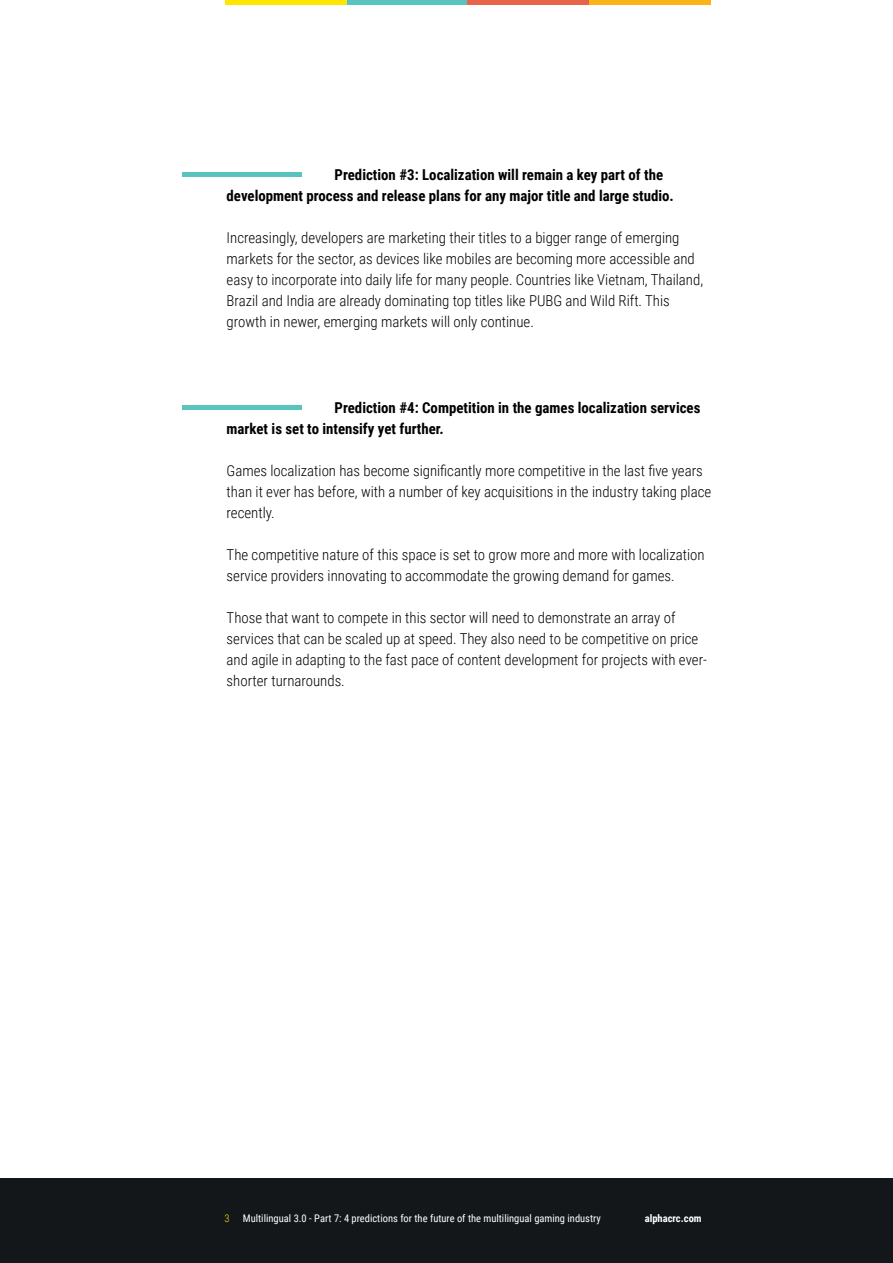
<style>
.page{position:relative;width:893px;height:1263px;background:#fff}
.page>*{position:absolute;margin:0;border:0;box-sizing:border-box;transform-origin:0 0}
.t1{font:300 15px/21px "Roboto Condensed";color:#000}
.t2{font:700 15px/21px "Roboto Condensed";color:#000}
.t3{font:10.5px "Roboto Condensed";color:#fff}
.t4{font:700 10.5px "Roboto Condensed";color:#fff}
.t5{font:300 10.5px "Roboto Condensed";color:#ffe600}
</style>
<div class="page">
<div style="left:0;top:1178px;width:893px;height:85px;background:#13171a"></div>
<hr style="left:346px;top:0;width:122px;height:4px;background:#58c4bd">
<hr style="left:468px;top:0;width:121px;height:4px;background:#e6644a">
<hr style="left:225px;top:0;width:122px;height:4px;background:#ffe600">
<hr style="left:589px;top:0;width:121px;height:4px;background:#fcb316">
<div style="left:183px;top:172px;width:119px;height:5px;background:#58c4bd"></div>
<hr style="left:183px;top:406px;width:119px;height:4px;background:#58c4bd">
<p class="t2" style="left:227px;top:164px;width:449px;text-indent:108px">Prediction #3: Localization will remain a key part of the development process and release plans for any major title and large studio.</p>
<p class="t1" style="left:227px;top:227px;width:478px">Increasingly, developers are marketing their titles to a bigger range of emerging markets for the sector, as devices like mobiles are becoming more accessible and easy to incorporate into daily life for many people. Countries like Vietnam, Thailand, Brazil and India are already dominating top titles like PUBG and Wild Rift. This growth in newer, emerging markets will only continue.</p>
<p class="t2" style="left:227px;top:397px;width:475px;text-indent:108px">Prediction #4: Competition in the games localization services market is set to intensify yet further.</p>
<p class="t1" style="left:227px;top:460px;width:486px">Games localization has become significantly more competitive in the last five years than it ever has before, with a number of key acquisitions in the industry taking place recently.</p>
<p class="t1" style="left:227px;top:544px;width:479px">The competitive nature of this space is set to grow more and more with localization service providers innovating to accommodate the growing demand for games.</p>
<p class="t1" style="left:227px;top:607px;width:482px">Those that want to compete in this sector will need to demonstrate an array of services that can be scaled up at speed. They also need to be competitive on price and agile in adapting to the fast pace of content development for projects with ever&shy;shorter turnarounds.</p>
<p class="t5" style="left:225px;top:1211px;width:7px">3</p>
<p class="t3" style="left:243px;top:1211px;width:360px">Multilingual 3.0 - Part 7: 4 predictions for the future of the multilingual gaming industry</p>
<p class="t4" style="left:645px;top:1211px;width:58px">alphacrc.com</p>
</div>
